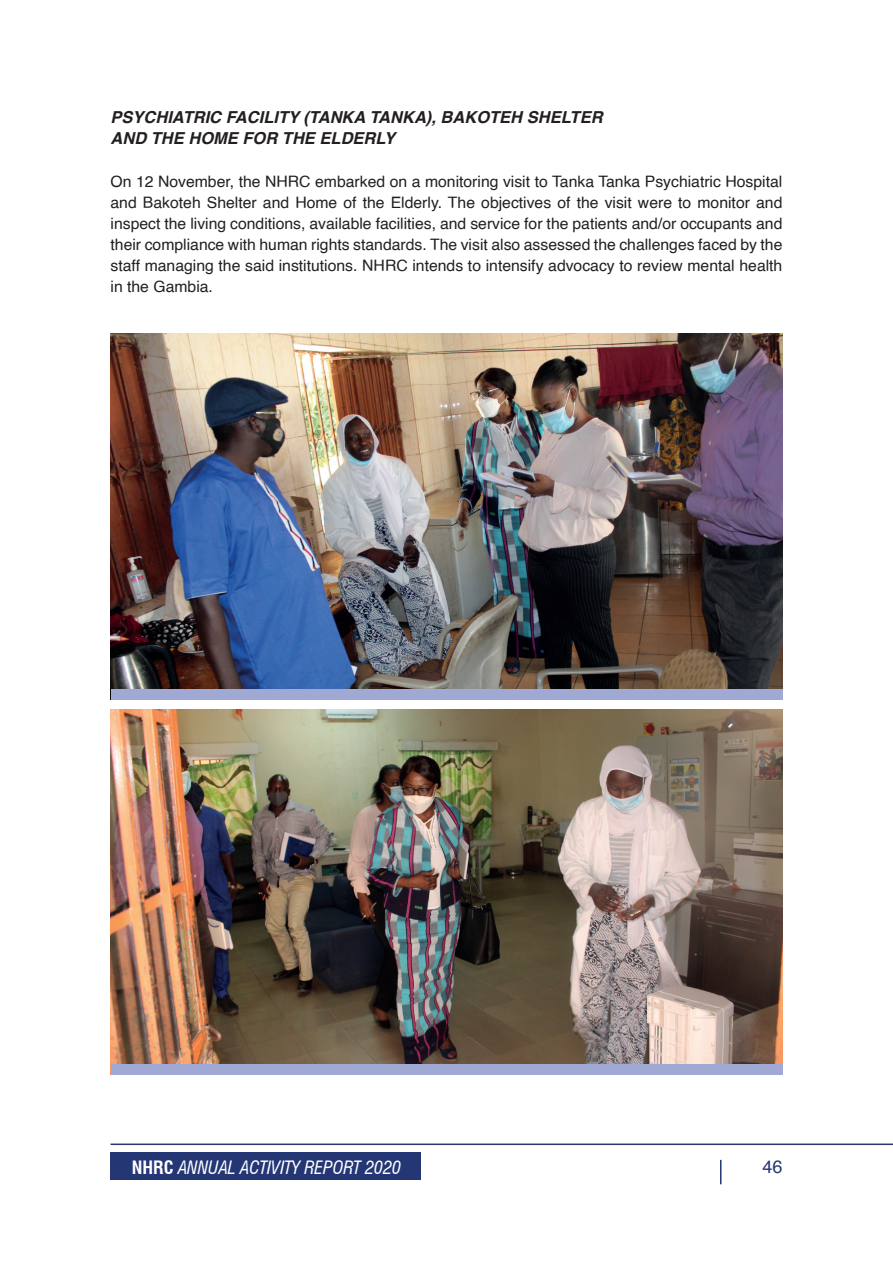
<style>
.page{position:relative;width:893px;height:1263px;background:#fff}
.page>*{position:absolute;margin:0;border:0;box-sizing:border-box;transform-origin:0 0}
.t1{font:italic condensed 18px "Swiss 721 BT";color:#fff}
.t2{font:18px "Helvetica";color:#253675}
.t3{font:italic 700 16.5px/21.6px "Helvetica";color:#231f20}
.t4{font:15.75px/21px "Helvetica";color:#231f20;text-align:justify}
.s1{font-weight:700;font-style:normal}
</style>
<div class="page">
<svg style="left:720px;top:1160px;width:1px;height:24px"></svg>
<hr style="left:111px;top:1143px;width:782px;height:2px;background:#253675">
<div style="left:111px;top:1152px;width:310px;height:28px;background:#253675"></div>
<img style="left:111px;top:710px;width:671px;height:354px">
<img style="left:111px;top:334px;width:671px;height:355px">
<div style="left:111px;top:689px;width:671px;height:11px;background:#a0a9d4"></div>
<div style="left:111px;top:1064px;width:671px;height:11px;background:#a0a9d4"></div>
<p class="t3" style="left:111px;top:106px;width:493px">PSYCHIATRIC FACILITY (TANKA TANKA), BAKOTEH SHELTER<br>AND THE HOME FOR THE ELDERLY</p>
<p class="t4" style="left:111px;top:171px;width:673px">On 12 November, the NHRC embarked on a monitoring visit to Tanka Tanka Psychiatric Hospital and Bakoteh Shelter and Home of the Elderly. The objectives of the visit were to monitor and inspect the living conditions, available facilities, and service for the patients and/or occupants and their compliance with human rights standards. The visit also assessed the challenges faced by the staff managing the said institutions. NHRC intends to intensify advocacy to review mental health in the Gambia.</p>
<p class="t1" style="left:132px;top:1156px;width:271px"><span class="s1">NHRC</span> ANNUAL ACTIVITY REPORT 2020</p>
<p class="t2" style="left:762px;top:1153px;width:22px">46</p>
</div>
